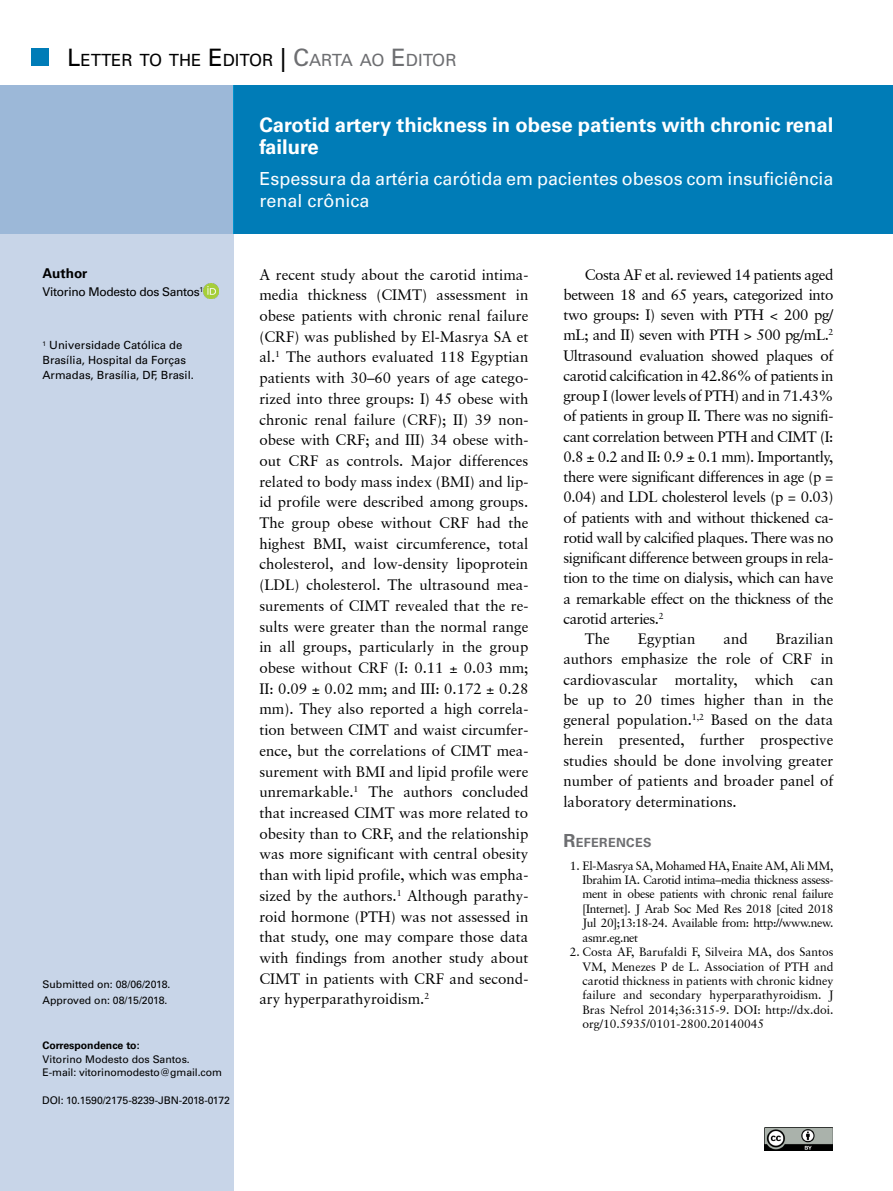
<style>
.page{position:relative;width:893px;height:1191px;background:#fff}
.page>*{position:absolute;margin:0;border:0;box-sizing:border-box;transform-origin:0 0}
.t1{font:700 20.25px/22.5px "Univers LT Std";color:#fff}
.t2{font:18px/21.6px "Univers LT Std";color:#fafdff}
.t3{font:16.8px "Univers LT Std";color:#000}
.t4{font:15px/20.7px "Garamond Retrospective S Si";letter-spacing:-.025em;color:#000;text-align:justify}
.t5{font:15px "Garamond Retrospective S Si";color:#000}
.t6{font:13.5px "Univers 65 Bold";color:#000}
.t7{font:700 12.6px "Univers LT Std";letter-spacing:.03em;color:#6d6e71}
.t8{font:12px/14.4px "Garamond Retrospective S Si";letter-spacing:-.015em;color:#000;text-align:justify}
.t9{font:12px "Univers LT Std";letter-spacing:-.025em;color:#000}
.t10{font:11.25px/15px "Univers LT Std";color:#000}
.t11{font:10.5px/15.6px "Univers LT Std";letter-spacing:-.01em;color:#000}
.t12{font:700 10.5px "Univers LT Std";color:#000}
.s1{font-size:24px}
.s2{font-size:24px;color:#6d6e71}
.s3{color:#6d6e71}
.s4{font-size:18px}
</style>
<div class="page">
<div style="left:0;top:234px;width:234px;height:957px;background:#c8d5e8"></div>
<div style="left:234px;top:85px;width:659px;height:149px;background:#007cb7"></div>
<div style="left:0;top:85px;width:234px;height:149px;background:#9cb8d8"></div>
<div style="left:32px;top:49px;width:17px;height:17px;background:#007cb7"></div>
<img style="left:203px;top:283px;width:16px;height:15px">
<img style="left:764px;top:1127px;width:68px;height:23px">
<p class="t3" style="left:67px;top:50px;width:391px"><span class="s1">L</span>ETTER TO THE <span class="s1">E</span> DITOR <span class="s1">|</span> <span class="s2">C</span><span class="s3">ARTA AO</span> <span class="s2">E</span> <span class="s3">DITOR</span></p>
<p class="t6" style="left:43px;top:265px;width:46px">Author</p>
<p class="t9" style="left:43px;top:285px;width:162px">Vitorino Modesto dos Santos<sup>1</sup></p>
<p class="t10" style="left:43px;top:338px;width:153px"><sup>1</sup> Universidade Católica de<br>Brasília, Hospital da Forças<br>Armadas, Brasília, DF, Brasil.</p>
<p class="t11" style="left:43px;top:977px;width:129px">Submitted on: 08/06/2018.<br>Approved on: 08/15/2018.</p>
<p class="t12" style="left:43px;top:1039px;width:99px">Correspondence to:</p>
<p class="t11" style="left:43px;top:1052px;width:181px;line-height:13.5px">Vitorino Modesto dos Santos.<br>E-mail: vitorinomodesto@gmail.com</p>
<p class="t11" style="left:42px;top:1092px;width:189px">DOI: 10.1590/2175-8239-JBN-2018-0172</p>
<h1 class="t1" style="left:259px;top:113px;width:576px">Carotid artery thickness in obese patients with chronic renal failure</h1>
<p class="t2" style="left:259px;top:168px;width:576px">Espessura da artéria carótida em pacientes obesos com insuficiência renal crônica</p>
<p class="t4" style="left:259px;top:264px;width:270px">A recent study about the carotid intima&shy;media thickness (CIMT) assessment in obese patients with chronic renal failure (CRF) was published by El-Masrya SA et al.<sup>1</sup> The authors evaluated 118 Egyptian patients with 30–60 years of age catego&shy;rized into three groups: I) 45 obese with chronic renal failure (CRF); II) 39 non&shy;obese with CRF; and III) 34 obese with&shy;out CRF as controls. Major differences related to body mass index (BMI) and lip&shy;id profile were described among groups.<br>The group obese without CRF had the highest BMI, waist circumference, total cholesterol, and low-density lipoprotein (LDL) cholesterol. The ultrasound mea&shy;surements of CIMT revealed that the re&shy;sults were greater than the normal range in all groups, particularly in the group obese without CRF (I: 0.11 ± 0.03 mm; II: 0.09 ± 0.02 mm; and III: 0.172 ± 0.28 mm). They also reported a high correla&shy;tion between CIMT and waist circumfer&shy;ence, but the correlations of CIMT mea&shy;surement with BMI and lipid profile were unremarkable.<sup>1</sup> The authors concluded that increased CIMT was more related to obesity than to CRF, and the relationship was more significant with central obesity than with lipid profile, which was empha&shy;sized by the authors.<sup>1</sup> Although parathy&shy;roid hormone (PTH) was not assessed in that study, one may compare those data with findings from another study about CIMT in patients with CRF and second&shy;ary hyperparathyroidism.<sup>2</sup></p>
<p class="t4" style="left:585px;top:264px;width:250px">Costa AF et al. reviewed 14 patients aged</p>
<p class="t4" style="left:563px;top:284px;width:271px">between 18 and 65 years, categorized into</p>
<p class="t4" style="left:563px;top:304px;width:272px">two groups: I) seven with PTH &lt; 200 pg/</p>
<p class="t4" style="left:563px;top:324px;width:271px">mL; and II) seven with PTH &gt; 500 pg/mL.<sup>2</sup></p>
<p class="t4" style="left:563px;top:345px;width:271px">Ultrasound evaluation showed plaques of</p>
<p class="t4" style="left:563px;top:365px;width:271px">carotid calcification in 42.86% of patients in</p>
<p class="t4" style="left:563px;top:385px;width:272px">group I (lower levels of PTH) and in 71.43%</p>
<p class="t4" style="left:563px;top:405px;width:271px">of patients in group II. There was no signifi-</p>
<p class="t4" style="left:563px;top:426px;width:272px">cant correlation between PTH and CIMT (I:</p>
<p class="t4" style="left:563px;top:446px;width:272px">0.8 ± 0.2 and II: 0.9 ± 0.1 mm). Importantly,</p>
<p class="t4" style="left:563px;top:466px;width:272px">there were significant differences in age (p =</p>
<p class="t4" style="left:563px;top:486px;width:272px">0.04) and LDL cholesterol levels (p = 0.03)</p>
<p class="t4" style="left:563px;top:507px;width:272px">of patients with and without thickened ca-</p>
<p class="t4" style="left:563px;top:527px;width:271px">rotid wall by calcified plaques. There was no</p>
<p class="t4" style="left:563px;top:547px;width:272px">significant difference between groups in rela-</p>
<p class="t4" style="left:563px;top:567px;width:272px">tion to the time on dialysis, which can have</p>
<p class="t4" style="left:563px;top:588px;width:271px">a remarkable effect on the thickness of the</p>
<p class="t4" style="left:563px;top:608px;width:102px">carotid arteries.<sup>2</sup></p>
<p class="t4" style="left:585px;top:628px;width:26px">The</p>
<p class="t5" style="left:638px;top:630px;width:59px">Egyptian</p>
<p class="t4" style="left:724px;top:628px;width:26px">and</p>
<p class="t4" style="left:563px;top:628px;width:272px;line-height:20.2px;text-indent:212px">Brazilian authors emphasize the role of CRF in cardiovascular mortality, which can be up to 20 times higher than in the general population.<sup>1,2</sup> Based on the data herein presented, further prospective studies should be done involving greater number of patients and broader panel of laboratory determinations.</p>
<p class="t7" style="left:563px;top:835px;width:90px"><span class="s4">R</span>EFERENCES</p>
<p class="t8" style="left:583px;top:858px;width:252px;text-indent:-13px">1. El-Masrya SA, Mohamed HA, Enaite AM, Ali MM, Ibrahim IA. Carotid intima–media thickness assess&shy;ment in obese patients with chronic renal failure [Internet]. J Arab Soc Med Res 2018 [cited 2018<br>Jul 20];13:18-24. Available from: http://www.new. asmr.eg.net</p>
<p class="t8" style="left:582px;top:944px;width:252px;text-indent:-13px">2. Costa AF, Barufaldi F, Silveira MA, dos Santos VM, Menezes P de L. Association of PTH and carotid thickness in patients with chronic kidney failure and secondary hyperparathyroidism. J Bras Nefrol 2014;36:315-9. DOI: http://dx.doi. org/10.5935/0101-2800.20140045</p>
</div>
